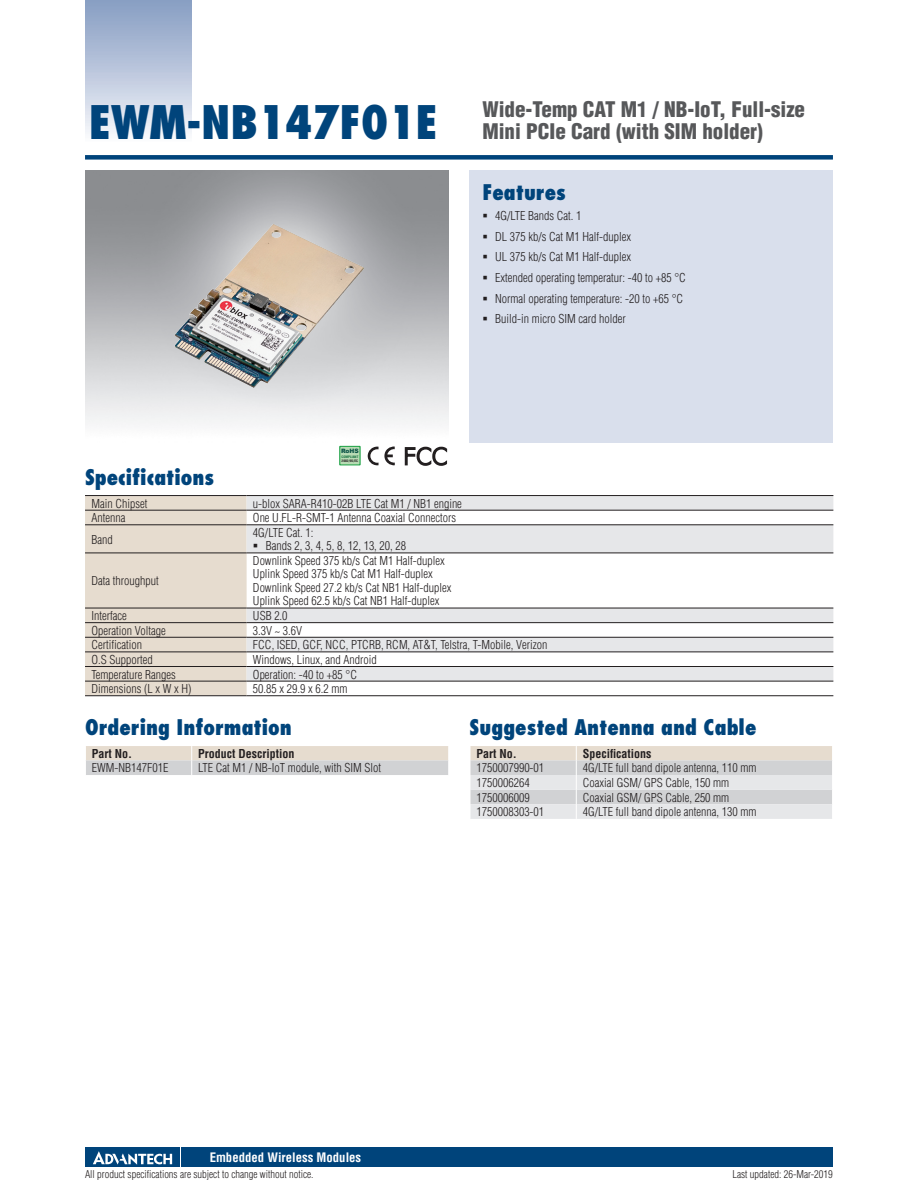
<style>
.page{position:relative;width:918px;height:1188px;background:#fff}
.page>*{position:absolute;margin:0;border:0;box-sizing:border-box;transform-origin:0 0}
.t1{font:800 condensed 45px "Futura";color:#00447b}
.t2{font:800 condensed 21px "Futura";color:#00447b}
.t3{font:900 condensed 21px/22.5px "Helvetica";color:#57585a}
.t4{font:700 condensed 12.75px "Helvetica";color:#fff}
.t5{font:300 condensed 12px/20.7px "Helvetica";color:#231f20}
.t6{font:700 condensed 12px "Helvetica";color:#231f20}
.t7{font:300 condensed 10.5px "Helvetica";color:#231f20}
.t8{font:900 6px "Arial";color:#0c5447}
.t9{font:700 condensed 3.3px "Helvetica";color:#231f20;scale:1.11 1}
.t10{font:700 condensed 3.3px "Helvetica";color:#0c6a39;scale:1.05 1}
</style>
<div class="page">
<div style="left:85px;top:155px;width:748px;height:5px;background:#00447b"></div>
<div style="left:85px;top:0;width:106px;height:143px;background:linear-gradient(to bottom,#849bc1,#f9fafc)"></div>
<div style="left:182px;top:1147px;width:651px;height:20px;background:#00447b"></div>
<div style="left:85px;top:1147px;width:95px;height:20px;background:#00447b"></div>
<svg style="left:93px;top:1151px;width:79px;height:14px"></svg>
<div style="left:470px;top:170px;width:363px;height:272px;background:#d9dfec"></div>
<div style="left:85px;top:496px;width:162px;height:199px;background:#e6dccf"></div>
<svg style="left:247px;top:496px;width:586px;height:185px"></svg>
<hr style="left:85px;top:495px;width:162px;height:1px;background:#231f20">
<hr style="left:247px;top:495px;width:586px;height:1px;background:#231f20">
<hr style="left:85px;top:510px;width:162px;height:1px;background:#231f20">
<hr style="left:247px;top:510px;width:586px;height:1px;background:#231f20">
<hr style="left:85px;top:524px;width:162px;height:1px;background:#231f20">
<hr style="left:247px;top:524px;width:586px;height:1px;background:#231f20">
<hr style="left:85px;top:553px;width:162px;height:1px;background:#231f20">
<hr style="left:247px;top:553px;width:586px;height:1px;background:#231f20">
<hr style="left:85px;top:608px;width:162px;height:1px;background:#231f20">
<hr style="left:247px;top:608px;width:586px;height:1px;background:#231f20">
<hr style="left:85px;top:622px;width:162px;height:1px;background:#231f20">
<hr style="left:247px;top:622px;width:586px;height:1px;background:#231f20">
<hr style="left:85px;top:637px;width:162px;height:1px;background:#231f20">
<hr style="left:247px;top:637px;width:586px;height:1px;background:#231f20">
<hr style="left:85px;top:652px;width:162px;height:1px;background:#231f20">
<hr style="left:247px;top:652px;width:586px;height:1px;background:#231f20">
<hr style="left:85px;top:666px;width:162px;height:1px;background:#231f20">
<hr style="left:247px;top:666px;width:586px;height:1px;background:#231f20">
<hr style="left:85px;top:681px;width:162px;height:1px;background:#231f20">
<hr style="left:247px;top:681px;width:586px;height:1px;background:#231f20">
<hr style="left:85px;top:695px;width:162px;height:1px;background:#231f20">
<hr style="left:247px;top:695px;width:586px;height:1px;background:#231f20">
<svg style="left:86px;top:746px;width:363px;height:29px;background:#dbd7d2"></svg>
<svg style="left:470px;top:746px;width:362px;height:73px;background:#dedddc"></svg>
<svg style="left:404px;top:446px;width:44px;height:20px"></svg>
<svg style="left:368px;top:446px;width:27px;height:20px"></svg>
<svg style="left:339px;top:446px;width:22px;height:19px"></svg>
<div style="left:340px;top:447px;width:20px;height:17px;background:#b8dbb4"></div>
<img style="left:175px;top:224px;width:189px;height:164px">
<svg style="left:254px;top:544px;width:3px;height:4px"></svg>
<h1 class="t1" style="left:89px;top:95px;width:351px">EWM-NB147F01E</h1>
<h2 class="t3" style="left:482px;top:98px;width:324px">Wide-Temp CAT M1 / NB-IoT, Full-size<br>Mini PCIe Card (with SIM holder)</h2>
<h2 class="t2" style="left:482px;top:179px;width:85px">Features</h2>
<p class="t5" style="left:495px;top:205px;width:192px">4G/LTE Bands Cat. 1<br>DL 375 kb/s Cat M1 Half-duplex<br>UL 375 kb/s Cat M1 Half-duplex<br>Extended operating temperatur: -40 to +85 °C<br>Normal operating temperature: -20 to +65 °C<br>Build-in micro SIM card holder</p>
<p class="t8" style="left:341px;top:447px;width:19px">RoHS</p>
<p class="t10" style="left:341px;top:455px;width:18px">COMPLIANT</p>
<p class="t9" style="left:342px;top:459px;width:17px">2002/95/EC</p>
<h2 class="t2" style="left:85px;top:464px;width:131px">Specifications</h2>
<p class="t5" style="left:91px;top:493px;width:57px">Main Chipset</p>
<p class="t5" style="left:253px;top:493px;width:211px">u-blox SARA-R410-02B LTE Cat M1 / NB1 engine</p>
<p class="t5" style="left:91px;top:507px;width:35px">Antenna</p>
<p class="t5" style="left:253px;top:507px;width:205px">One U.FL-R-SMT-1 Antenna Coaxial Connectors</p>
<p class="t5" style="left:91px;top:529px;width:23px">Band</p>
<p class="t5" style="left:266px;top:526px;width:142px;line-height:13.5px;text-indent:-13px">4G/LTE Cat. 1:<br>Bands 2, 3, 4, 5, 8, 12, 13, 20, 28</p>
<p class="t5" style="left:91px;top:570px;width:69px">Data throughput</p>
<p class="t5" style="left:253px;top:554px;width:200px;line-height:13.5px">Downlink Speed 375 kb/s Cat M1 Half-duplex Uplink Speed 375 kb/s Cat M1 Half-duplex Downlink Speed 27.2 kb/s Cat NB1 Half-duplex Uplink Speed 62.5 kb/s Cat NB1 Half-duplex</p>
<p class="t5" style="left:91px;top:605px;width:37px">Interface</p>
<p class="t5" style="left:253px;top:605px;width:36px">USB 2.0</p>
<p class="t5" style="left:91px;top:620px;width:76px">Operation Voltage</p>
<p class="t5" style="left:253px;top:620px;width:51px">3.3V ~ 3.6V</p>
<p class="t5" style="left:91px;top:635px;width:52px">Certification</p>
<p class="t5" style="left:253px;top:635px;width:296px">FCC, ISED, GCF, NCC, PTCRB, RCM, AT&amp;T, Telstra, T-Mobile, Verizon</p>
<p class="t5" style="left:91px;top:649px;width:63px">O.S Supported</p>
<p class="t5" style="left:253px;top:649px;width:125px">Windows, Linux, and Android</p>
<p class="t5" style="left:91px;top:664px;width:86px">Temperature Ranges</p>
<p class="t5" style="left:253px;top:664px;width:106px">Operation: -40 to +85 °C</p>
<p class="t5" style="left:91px;top:678px;width:101px">Dimensions (L x W x H)</p>
<p class="t5" style="left:253px;top:678px;width:96px">50.85 x 29.9 x 6.2 mm</p>
<h2 class="t2" style="left:85px;top:714px;width:208px">Ordering Information</h2>
<p class="t6" style="left:92px;top:746px;width:42px">Part No.</p>
<p class="t6" style="left:198px;top:746px;width:98px">Product Description</p>
<p class="t5" style="left:92px;top:758px;width:78px">EWM-NB147F01E</p>
<p class="t5" style="left:198px;top:758px;width:185px">LTE Cat M1 / NB-IoT module, with SIM Slot</p>
<h2 class="t2" style="left:470px;top:714px;width:288px">Suggested Antenna and Cable</h2>
<p class="t6" style="left:476px;top:746px;width:42px">Part No.</p>
<p class="t6" style="left:583px;top:746px;width:70px">Specifications</p>
<p class="t5" style="left:476px;top:758px;width:69px">1750007990-01</p>
<p class="t5" style="left:583px;top:758px;width:175px">4G/LTE full band dipole antenna, 110 mm</p>
<p class="t5" style="left:476px;top:772px;width:55px">1750006264</p>
<p class="t5" style="left:583px;top:772px;width:148px">Coaxial GSM/ GPS Cable, 150 mm</p>
<p class="t5" style="left:476px;top:787px;width:55px">1750006009</p>
<p class="t5" style="left:583px;top:787px;width:148px">Coaxial GSM/ GPS Cable, 250 mm</p>
<p class="t5" style="left:476px;top:802px;width:69px">1750008303-01</p>
<p class="t5" style="left:583px;top:802px;width:175px">4G/LTE full band dipole antenna, 130 mm</p>
<p class="t4" style="left:210px;top:1150px;width:153px">Embedded Wireless Modules</p>
<p class="t7" style="left:85px;top:1168px;width:230px">All product specifications are subject to change without notice.</p>
<p class="t7" style="left:733px;top:1168px;width:102px">Last updated: 26-Mar-2019</p>
</div>
